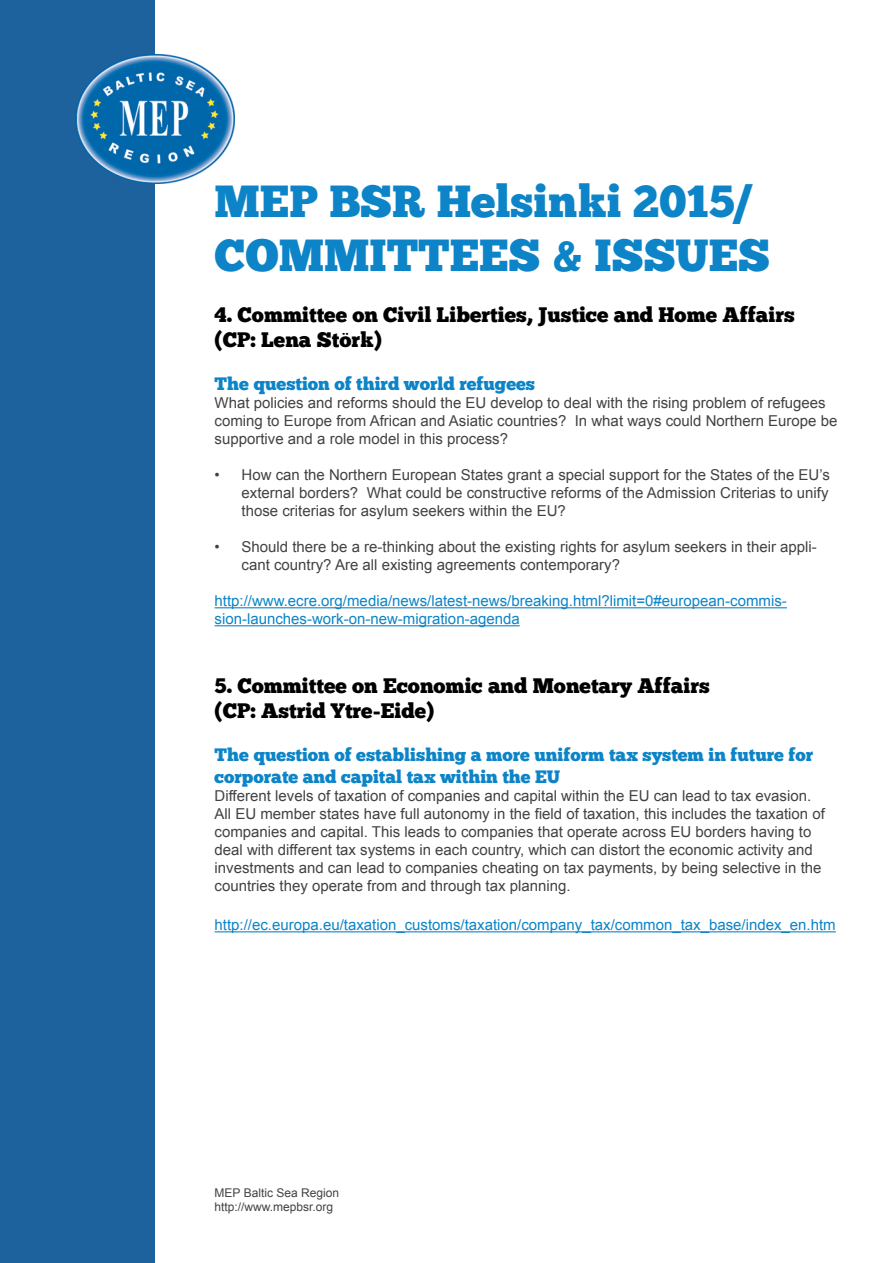
<style>
.page{position:relative;width:893px;height:1263px;background:#fff}
.page>*{position:absolute;margin:0;border:0;box-sizing:border-box;transform-origin:0 0}
.t1{font:45px/54px "Chunk Five";color:#0c84c7}
.t2{font:21px "Chunk Five";color:#000}
.t3{font:18px/21.6px "Chunk Five";color:#0c84c7}
.t4{font:15px/18px "Arial";color:#414243}
.t5{font:15px/18px "Arial";color:#0c84c7}
.t6{font:12px/14.4px "Arial";color:#414243}
</style>
<div class="page">
<div style="left:0;top:0;width:154px;height:1263px;background:#1d629d"></div>
<img style="left:75px;top:54px;width:160px;height:130px">
<hr style="left:215px;top:607px;width:572px;height:1px;background:#0c84c7">
<hr style="left:215px;top:625px;width:305px;height:1px;background:#0c84c7">
<hr style="left:215px;top:931px;width:621px;height:1px;background:#0c84c7">
<h1 class="t1" style="left:215px;top:175px;width:557px">MEP BSR Helsinki 2015/<br>COMMITTEES &amp; ISSUES</h1>
<p class="t2" style="left:215px;top:302px;width:582px">4. Committee on Civil Liberties, Justice and Home Affairs</p>
<p class="t2" style="left:215px;top:327px;width:169px">(CP: Lena Störk)</p>
<p class="t3" style="left:215px;top:373px;width:322px">The question of third world refugees</p>
<p class="t4" style="left:215px;top:394px;width:624px">What policies and reforms should the EU develop to deal with the rising problem of refugees coming to Europe from African and Asiatic countries? In what ways could Northern Europe be supportive and a role model in this process?</p>
<p class="t4" style="left:242px;top:466px;width:590px;text-align:justify;text-indent:-27px">• How can the Northern European States grant a special support for the States of the EU’s external borders? What could be constructive reforms of the Admission Criterias to unify those criterias for asylum seekers within the EU?</p>
<p class="t4" style="left:242px;top:538px;width:577px;text-indent:-27px">• Should there be a re-thinking about the existing rights for asylum seekers in their appli&shy;cant country? Are all existing agreements contemporary?</p>
<p class="t5" style="left:215px;top:592px;width:574px">http://www.ecre.org/media/news/latest-news/breaking.html?limit=0#european-commis&shy;sion-launches-work-on-new-migration-agenda</p>
<p class="t2" style="left:215px;top:673px;width:497px">5. Committee on Economic and Monetary Affairs</p>
<p class="t2" style="left:215px;top:698px;width:221px">(CP: Astrid Ytre-Eide)</p>
<p class="t3" style="left:215px;top:744px;width:600px">The question of establishing a more uniform tax system in future for corporate and capital tax within the EU</p>
<p class="t4" style="left:215px;top:786px;width:612px">Different levels of taxation of companies and capital within the EU can lead to tax evasion.<br>All EU member states have full autonomy in the field of taxation, this includes the taxation of companies and capital. This leads to companies that operate across EU borders having to deal with different tax systems in each country, which can distort the economic activity and investments and can lead to companies cheating on tax payments, by being selective in the countries they operate from and through tax planning.</p>
<p class="t5" style="left:215px;top:916px;width:623px">http://ec.europa.eu/taxation_customs/taxation/company_tax/common_tax_base/index_en.htm</p>
<p class="t6" style="left:215px;top:1185px;width:126px">MEP Baltic Sea Region http://www.mepbsr.org</p>
</div>
